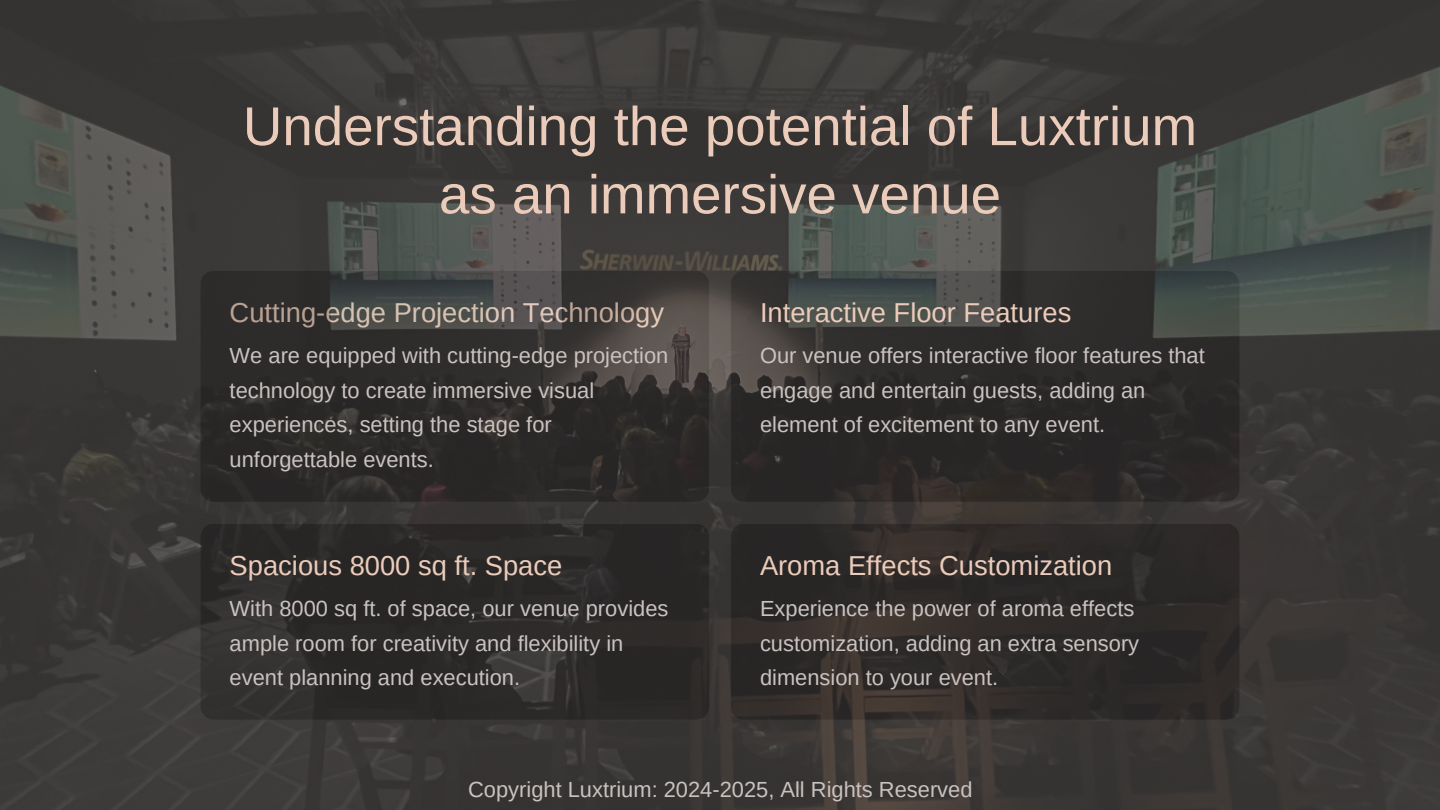
<style>
.page{position:relative;width:1440px;height:810px;background:#fff}
.page>*{position:absolute;margin:0;border:0;box-sizing:border-box;transform-origin:0 0}
.t1{font:54.7px/68.2px "Arimo";color:#ebccbb;text-align:center}
.t2{font:27.3px "Arimo";color:#ebccbb}
.t3{font:21.9px/34.5px "Arimo";color:#c9c2c0}
</style>
<div class="page">
<img style="left:0;top:0;width:1440px;height:810px">
<h1 class="t1" style="left:243px;top:92px;width:956px">Understanding the potential of Luxtrium as an immersive venue</h1>
<p class="t2" style="left:230px;top:297px;width:436px">Cutting-edge Projection Technology</p>
<p class="t3" style="left:230px;top:338px;width:440px">We are equipped with cutting-edge projection technology to create immersive visual experiences, setting the stage for unforgettable events.</p>
<h2 class="t2" style="left:230px;top:550px;width:334px">Spacious 8000 sq ft. Space</h2>
<h2 class="t3" style="left:230px;top:591px;width:440px">With 8000 sq ft. of space, our venue provides ample room for creativity and flexibility in event planning and execution.</h2>
<h2 class="t2" style="left:760px;top:297px;width:313px">Interactive Floor Features</h2>
<p class="t3" style="left:760px;top:338px;width:446px">Our venue offers interactive floor features that engage and entertain guests, adding an element of excitement to any event.</p>
<p class="t2" style="left:760px;top:550px;width:354px">Aroma Effects Customization</p>
<h2 class="t3" style="left:760px;top:591px;width:381px">Experience the power of aroma effects customization, adding an extra sensory dimension to your event.</h2>
<p class="t3" style="left:468px;top:772px;width:506px">Copyright Luxtrium: 2024-2025, All Rights Reserved</p>
</div>
